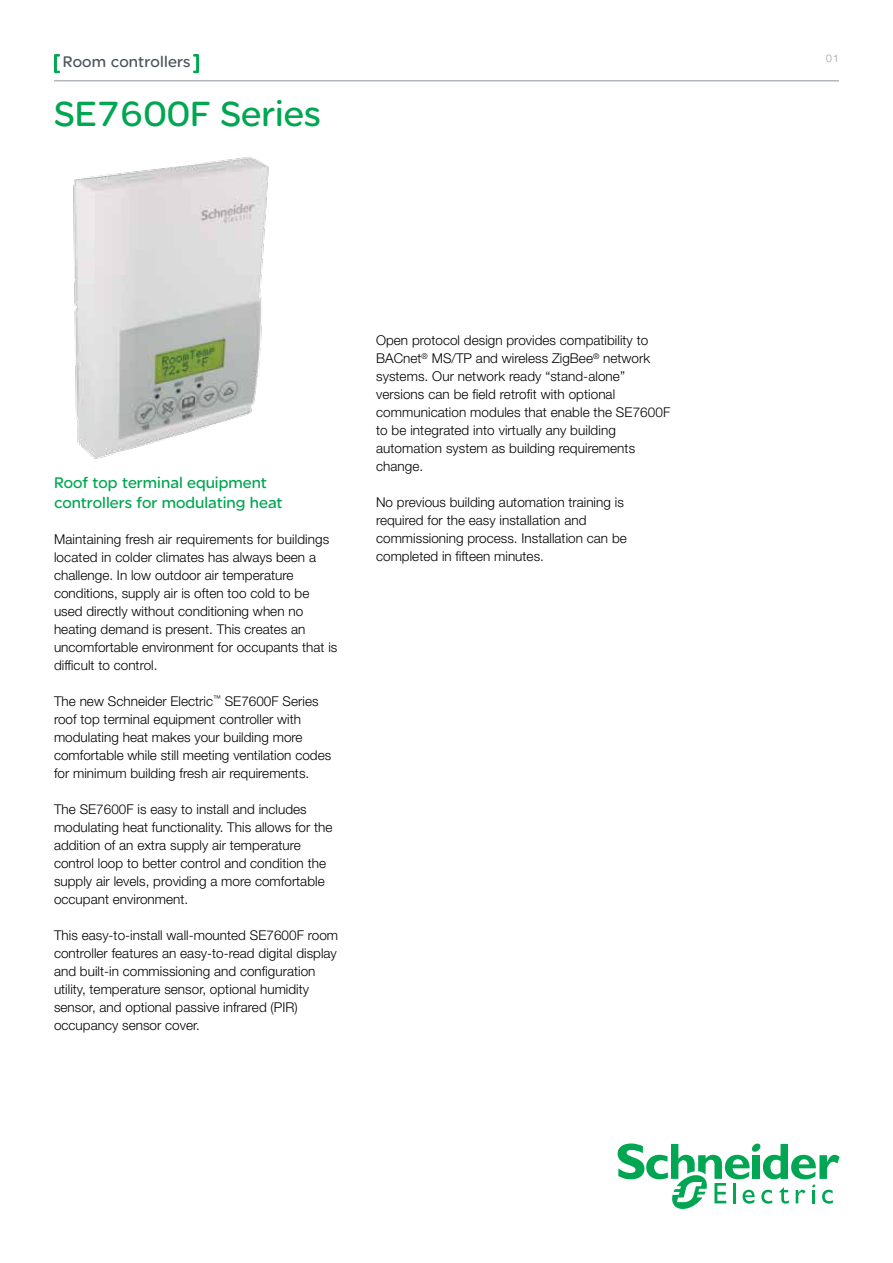
<style>
.page{position:relative;width:893px;height:1263px;background:#fff}
.page>*{position:absolute;margin:0;border:0;box-sizing:border-box;transform-origin:0 0}
.t1{font:37.5px "SE Optimist";color:#00a651}
.t2{font:16.5px/19.8px "SE Optimist";color:#00a651}
.t3{font:16.5px "SE Optimist";letter-spacing:.01em;color:#4d555b}
.t4{font:300 13.5px/18px "Helvetica Neue LT Std";letter-spacing:.005em;color:#000}
.t5{font:300 10.5px "Helvetica Neue LT Std";color:#979fa4}
</style>
<div class="page">
<hr style="left:54px;top:80px;width:785px;height:1px;background:#979fa4">
<svg style="left:54px;top:54px;width:6px;height:19px"></svg>
<svg style="left:193px;top:54px;width:6px;height:19px"></svg>
<svg style="left:618px;top:1143px;width:221px;height:66px"></svg>
<img style="left:73px;top:157px;width:196px;height:302px">
<p class="t3" style="left:63px;top:52px;width:129px">Room controllers</p>
<p class="t5" style="left:826px;top:51px;width:14px">01</p>
<h1 class="t1" style="left:54px;top:93px;width:268px">SE7600F Series</h1>
<p class="t2" style="left:54px;top:472px;width:230px">Roof top terminal equipment controllers for modulating heat</p>
<p class="t4" style="left:54px;top:529px;width:285px">Maintaining fresh air requirements for buildings located in colder climates has always been a challenge. In low outdoor air temperature conditions, supply air is often too cold to be used directly without conditioning when no heating demand is present. This creates an uncomfortable environment for occupants that is difficult to control.</p>
<p class="t4" style="left:54px;top:691px;width:279px">The new Schneider Electric<sup>™</sup> SE7600F Series roof top terminal equipment controller with modulating heat makes your building more comfortable while still meeting ventilation codes for minimum building fresh air requirements.</p>
<p class="t4" style="left:54px;top:799px;width:280px">The SE7600F is easy to install and includes modulating heat functionality. This allows for the addition of an extra supply air temperature control loop to better control and condition the supply air levels, providing a more comfortable occupant environment.</p>
<p class="t4" style="left:54px;top:925px;width:286px">This easy-to-install wall-mounted SE7600F room controller features an easy-to-read digital display and built-in commissioning and configuration utility, temperature sensor, optional humidity sensor, and optional passive infrared (PIR) occupancy sensor cover.</p>
<p class="t4" style="left:376px;top:331px;width:296px">Open protocol design provides compatibility to BACnet<sup>®</sup> MS/TP and wireless ZigBee<sup>®</sup> network systems. Our network ready “stand-alone” versions can be field retrofit with optional communication modules that enable the SE7600F to be integrated into virtually any building automation system as building requirements change.</p>
<p class="t4" style="left:376px;top:493px;width:252px">No previous building automation training is required for the easy installation and commissioning process. Installation can be completed in fifteen minutes.</p>
</div>
